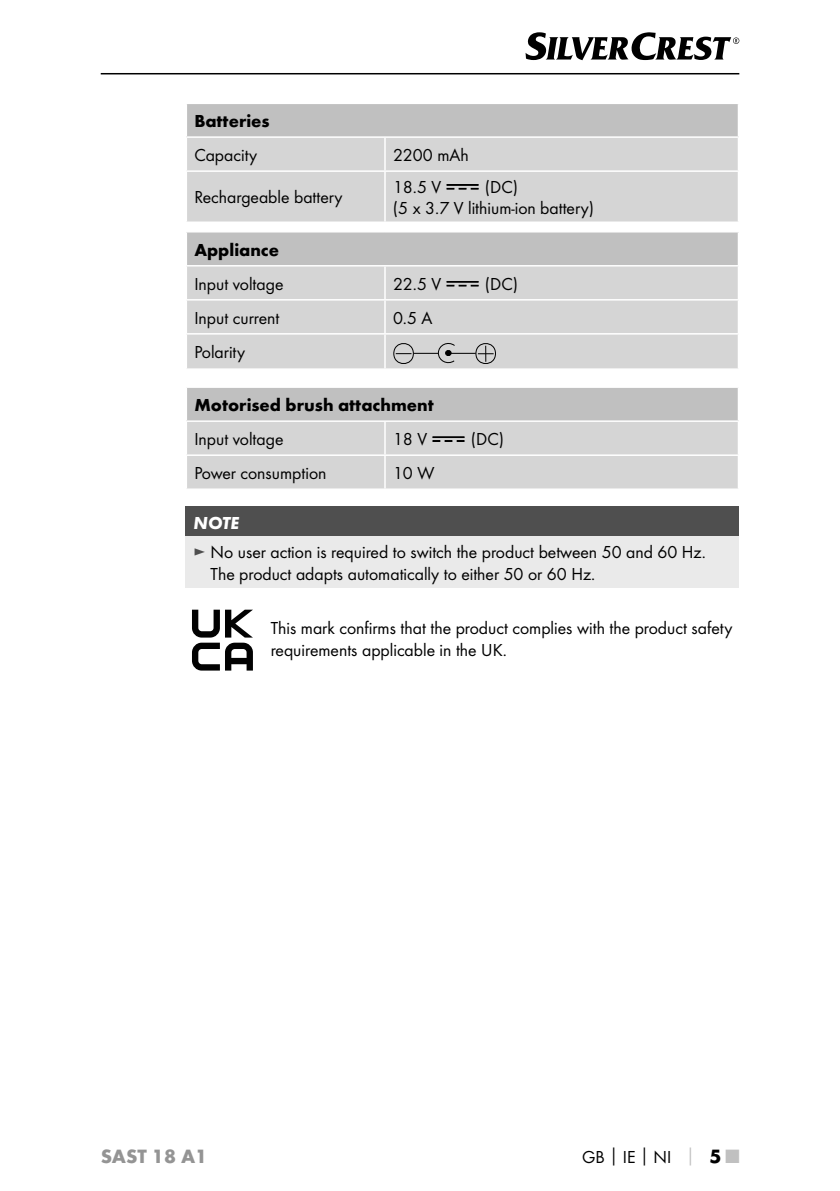
<style>
.page{position:relative;width:840px;height:1191px;background:#fff}
.page>*{position:absolute;margin:0;border:0;box-sizing:border-box;transform-origin:0 0}
.t1{font:700 20px "Futura";color:#949494}
.t2{font:18px/21.6px "Futura Boo";color:#000}
.t3{font:700 18px "Futura";color:#000}
.t4{font:italic 700 18px "Futura";color:#fff}
.s1{color:#4f4f4f}
.s2{font-family:"Futura";font-weight:700}
.s3{font-family:"Futura";font-weight:700;color:#c0c0c0}
.s4{font-family:"Futura";font-weight:700;font-size:20px}
.s5{font-family:"Futura";font-weight:700;font-size:20px;color:#c0c0c0}
</style>
<div class="page">
<hr style="left:101px;top:73px;width:638px;height:1px;background:#000">
<svg style="left:525px;top:32px;width:214px;height:28px"></svg>
<div style="left:186px;top:103px;width:552px;height:34px;background:#c0c0c0"></div>
<div style="left:187px;top:138px;width:550px;height:83px;background:#d5d5d5"></div>
<hr style="left:185px;top:104px;width:2px;height:32px;background:#fff">
<hr style="left:737px;top:104px;width:1px;height:32px;background:#fff">
<hr style="left:185px;top:136px;width:553px;height:2px;background:#fff">
<hr style="left:185px;top:170px;width:553px;height:2px;background:#fff">
<hr style="left:384px;top:138px;width:1px;height:32px;background:#fff">
<hr style="left:384px;top:172px;width:1px;height:49px;background:#fff">
<hr style="left:185px;top:102px;width:553px;height:2px;background:#fff">
<hr style="left:446px;top:185px;width:32px;height:1px;background:#000">
<div style="left:446px;top:184px;width:32px;height:1px;border:1px solid #000"></div>
<svg style="left:446px;top:188px;width:32px;height:1px"></svg>
<div style="left:186px;top:232px;width:552px;height:34px;background:#c0c0c0"></div>
<div style="left:187px;top:266px;width:550px;height:102px;background:#d5d5d5"></div>
<hr style="left:185px;top:232px;width:2px;height:33px;background:#fff">
<hr style="left:737px;top:232px;width:1px;height:33px;background:#fff">
<hr style="left:185px;top:299px;width:553px;height:1px;background:#fff">
<hr style="left:185px;top:333px;width:553px;height:1px;background:#fff">
<hr style="left:185px;top:265px;width:200px;height:1px;background:#fff">
<hr style="left:385px;top:265px;width:353px;height:1px;background:#fff">
<hr style="left:384px;top:266px;width:1px;height:33px;background:#fff">
<hr style="left:384px;top:300px;width:1px;height:33px;background:#fff">
<hr style="left:384px;top:334px;width:1px;height:34px;background:#fff">
<div style="left:446px;top:281px;width:32px;height:1px;border:1px solid #000"></div>
<svg style="left:446px;top:285px;width:32px;height:1px"></svg>
<svg style="left:392px;top:340px;width:104px;height:27px;background:#bebebe"></svg>
<div style="left:186px;top:387px;width:552px;height:34px;background:#c0c0c0"></div>
<hr style="left:185px;top:386px;width:200px;height:2px;background:#fff">
<hr style="left:185px;top:388px;width:2px;height:32px;background:#fff">
<hr style="left:385px;top:386px;width:353px;height:2px;background:#fff">
<hr style="left:737px;top:388px;width:1px;height:32px;background:#fff">
<hr style="left:185px;top:420px;width:553px;height:2px;background:#fff">
<div style="left:187px;top:422px;width:551px;height:67px;background:#d5d5d5"></div>
<div style="left:185px;top:506px;width:553px;height:31px;background:#4f4f4f"></div>
<div style="left:185px;top:537px;width:553px;height:51px;background:#eaeaea"></div>
<svg style="left:192px;top:609px;width:61px;height:61px"></svg>
<p class="t3" style="left:194px;top:114px;width:77px">Batteries</p>
<p class="t2" style="left:194px;top:145px;width:64px">Capacity</p>
<p class="t2" style="left:393px;top:145px;width:77px">2200 mAh</p>
<p class="t2" style="left:194px;top:188px;width:150px">Rechargeable battery</p>
<p class="t2" style="left:393px;top:177px;width:202px;text-indent:92px">(DC)<br>(5 x 3.7 V lithium-ion battery)</p>
<p class="t2" style="left:393px;top:177px;width:50px">18.5 V</p>
<p class="t3" style="left:194px;top:243px;width:86px">Appliance</p>
<p class="t2" style="left:194px;top:274px;width:91px">Input voltage</p>
<p class="t2" style="left:393px;top:274px;width:50px">22.5 V</p>
<p class="t2" style="left:484px;top:274px;width:35px">(DC)</p>
<p class="t2" style="left:194px;top:308px;width:86px">Input current</p>
<p class="t2" style="left:393px;top:308px;width:41px">0.5 A</p>
<p class="t2" style="left:194px;top:342px;width:52px">Polarity</p>
<p class="t3" style="left:194px;top:398px;width:241px">Motorised brush attachment</p>
<p class="t2" style="left:194px;top:429px;width:91px">Input voltage</p>
<p class="t2" style="left:393px;top:429px;width:36px">18 V</p>
<p class="t2" style="left:470px;top:429px;width:35px">(DC)</p>
<p class="t2" style="left:194px;top:463px;width:133px">Power consumption</p>
<p class="t2" style="left:393px;top:463px;width:43px">10 W</p>
<p class="t4" style="left:193px;top:517px;width:47px">NOTE</p>
<p class="t2" style="left:210px;top:542px;width:496px;text-indent:-17px"><span class="s1">►</span> No user action is required to switch the product between 50 and 60 Hz.<br>The product adapts automatically to either 50 or 60 Hz.</p>
<p class="t2" style="left:270px;top:618px;width:463px">This mark confirms that the product complies with the product safety requirements applicable in the UK.</p>
<p class="t1" style="left:101px;top:1148px;width:108px">SAST 18 A1</p>
<p class="t2" style="left:581px;top:1146px;width:158px">GB<span class="s2">│</span>IE<span class="s2">│</span>NI <span class="s3">│</span> <span class="s4">5</span> <span class="s5">■</span></p>
</div>
